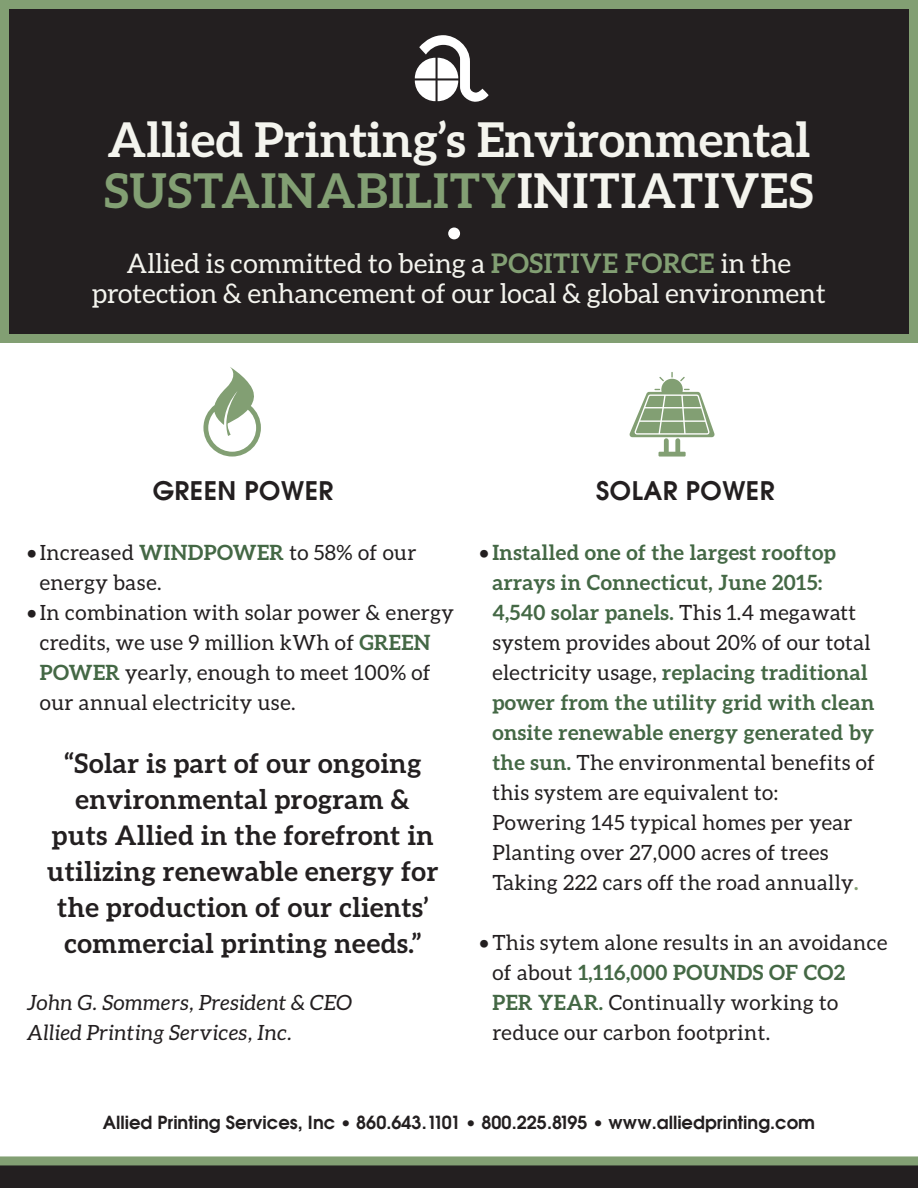
<style>
.page{position:relative;width:918px;height:1188px;background:#fff}
.page>*{position:absolute;margin:0;border:0;box-sizing:border-box;transform-origin:0 0}
.t1{font:700 48px/51px "Aleo";letter-spacing:.005em;color:#f4f4ee}
.t2{font:700 27px/36px "Aleo";letter-spacing:.02em;color:#231f20;text-align:center}
.t3{font:27px/30px "Aleo";color:#f4f4ee;text-align:center}
.t4{font:600 25.5px "Avant Garde";letter-spacing:.02em;color:#231f20}
.t5{font:21px/30px "Aleo";letter-spacing:.02em;color:#231f20}
.t6{font:italic 21px/30px "Aleo";letter-spacing:.02em;color:#231f20}
.t7{font:600 18px "Avant Garde";color:#231f20}
.s1{color:#829f73}
.s2{font-weight:700;color:#829f73}
.s3{font-weight:700;color:#446845}
</style>
<div class="page">
<div style="left:4px;top:4px;width:910px;height:335px;background:#231f20"></div>
<div style="left:0;top:0;width:918px;height:343px;border:9px solid #829f73"></div>
<svg style="left:415px;top:35px;width:74px;height:67px"></svg>
<hr style="left:0;top:0;width:4px;height:343px;background:#829f73">
<hr style="left:914px;top:0;width:4px;height:343px;background:#829f73">
<hr style="left:3px;top:0;width:915px;height:4px;background:#829f73">
<div style="left:448px;top:228px;width:12px;height:11px;background:#fff;border-radius:50%"></div>
<svg style="left:629px;top:372px;width:86px;height:85px"></svg>
<svg style="left:203px;top:367px;width:58px;height:90px"></svg>
<svg style="left:0;top:1156px;width:918px;height:32px;background:#40463a"></svg>
<h1 class="t1" style="left:104px;top:114px;width:710px">Allied Printing’s Environmental<br><span class="s1">SUSTAINABILITY</span>INITIATIVES</h1>
<p class="t3" style="left:92px;top:248px;width:735px">Allied is committed to being a <span class="s2">POSITIVE FORCE</span> in the protection &amp; enhancement of our local &amp; global environment</p>
<p class="t4" style="left:153px;top:474px;width:182px">GREEN POWER</p>
<p class="t5" style="left:40px;top:537px;width:378px;text-indent:-13px">• Increased <span class="s3">WINDPOWER</span> to 58% of our energy base.</p>
<p class="t5" style="left:40px;top:597px;width:416px;text-indent:-13px">• In combination with solar power &amp; energy credits, we use 9 million kWh of <span class="s3">GREEN POWER</span> yearly, enough to meet 100% of our annual electricity use.</p>
<p class="t2" style="left:47px;top:745px;width:393px">“Solar is part of our ongoing environmental program &amp; puts Allied in the forefront in utilizing renewable energy for the production of our clients’ commercial printing needs.”</p>
<p class="t6" style="left:27px;top:987px;width:327px">John G. Sommers, President &amp; CEO<br>Allied Printing Services, Inc.</p>
<p class="t4" style="left:596px;top:474px;width:180px">SOLAR POWER</p>
<p class="t5" style="left:492px;top:537px;width:384px;text-indent:-13px">• <span class="s3">Installed one of the largest rooftop arrays in Connecticut, June 2015:<br>4,540 solar panels.</span> This 1.4 megawatt system provides about 20% of our total electricity usage, <span class="s3">replacing traditional power from the utility grid with clean onsite renewable energy generated by the sun.</span> The environmental benefits of this system are equivalent to:<br>Powering 145 typical homes per year Planting over 27,000 acres of trees Taking 222 cars off the road annually<span class="s2">.</span></p>
<p class="t5" style="left:492px;top:927px;width:397px;text-indent:-13px">• This sytem alone results in an avoidance of about <span class="s3">1,116,000 POUNDS OF CO2<br>PER YEAR.</span> Continually working to reduce our carbon footprint.</p>
<p class="t7" style="left:103px;top:1111px;width:714px">Allied Printing Services, Inc • 860.643.1101 • 800.225.8195 • www.alliedprinting.com</p>
</div>
